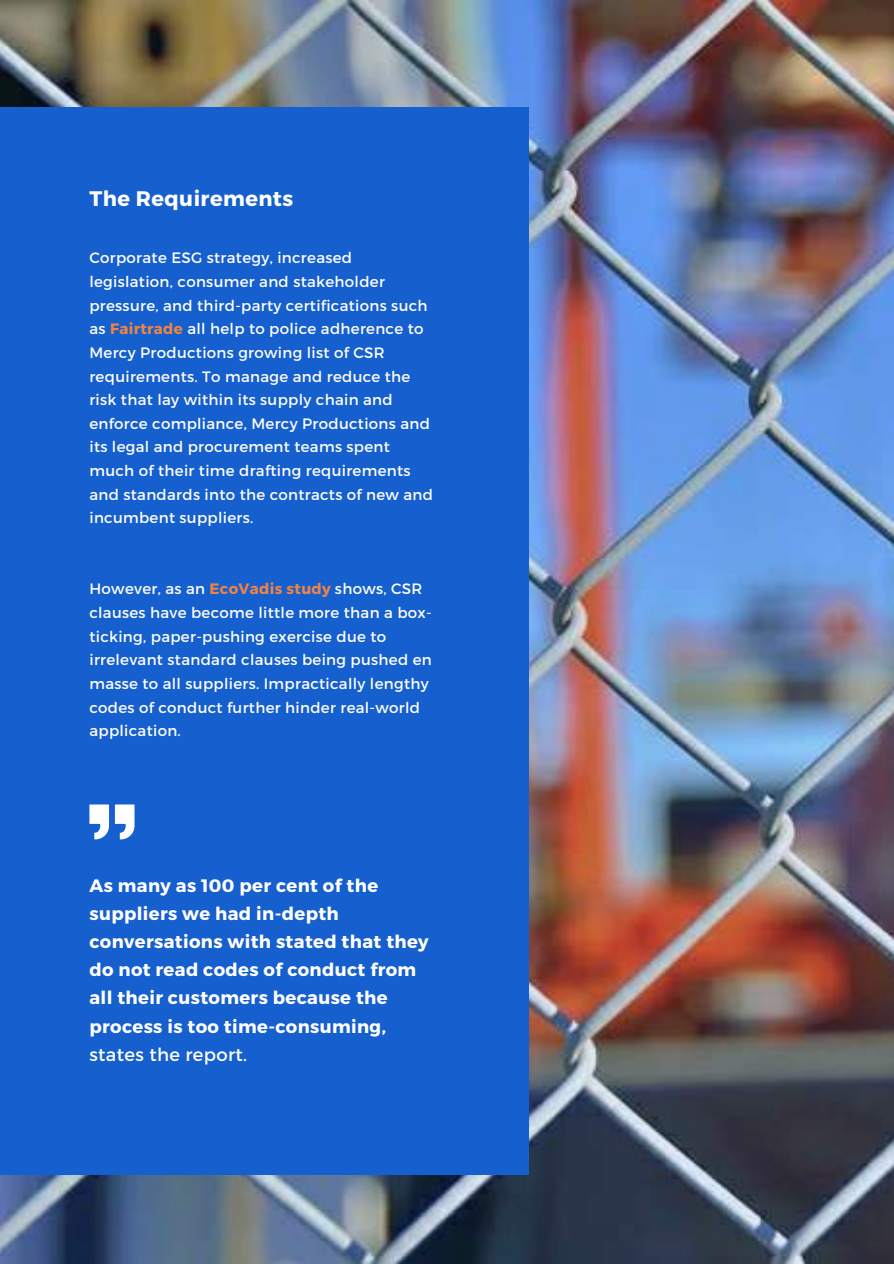
<style>
.page{position:relative;width:894px;height:1264px;background:#fff}
.page>*{position:absolute;margin:0;border:0;box-sizing:border-box;transform-origin:0 0}
.t1{font:700 21px "Montserrat";letter-spacing:.02em;color:#fff}
.t2{font:700 18px/28.2px "Montserrat";letter-spacing:.02em;color:#fff}
.t3{font:18px "Montserrat";letter-spacing:.02em;color:#fff}
.t4{font:15px/23.7px "Montserrat";letter-spacing:.02em;color:#fff}
.s1{font-weight:700;color:#ec8446}
</style>
<div class="page">
<img style="left:0;top:0;width:893px;height:1263px">
<div style="left:0;top:107px;width:528px;height:1067px;background:#155fcf"></div>
<svg style="left:89px;top:804px;width:45px;height:35px"></svg>
<h1 class="t1" style="left:89px;top:185px;width:205px">The Requirements</h1>
<p class="t4" style="left:89px;top:245px;width:345px">Corporate ESG strategy, increased legislation, consumer and stakeholder pressure, and third-party certifications such as <span class="s1">Fairtrade</span> all help to police adherence to Mercy Productions growing list of CSR requirements. To manage and reduce the risk that lay within its supply chain and enforce compliance, Mercy Productions and its legal and procurement teams spent much of their time drafting requirements and standards into the contracts of new and incumbent suppliers.</p>
<p class="t4" style="left:89px;top:576px;width:344px">However, as an <span class="s1">EcoVadis study</span> shows, CSR clauses have become little more than a box&shy;ticking, paper-pushing exercise due to irrelevant standard clauses being pushed en masse to all suppliers. Impractically lengthy codes of conduct further hinder real-world application.</p>
<p class="t2" style="left:89px;top:870px;width:341px">As many as 100 per cent of the suppliers we had in-depth conversations with stated that they do not read codes of conduct from all their customers because the process is too time-consuming,</p>
<p class="t3" style="left:89px;top:1042px;width:159px">states the report.</p>
</div>
